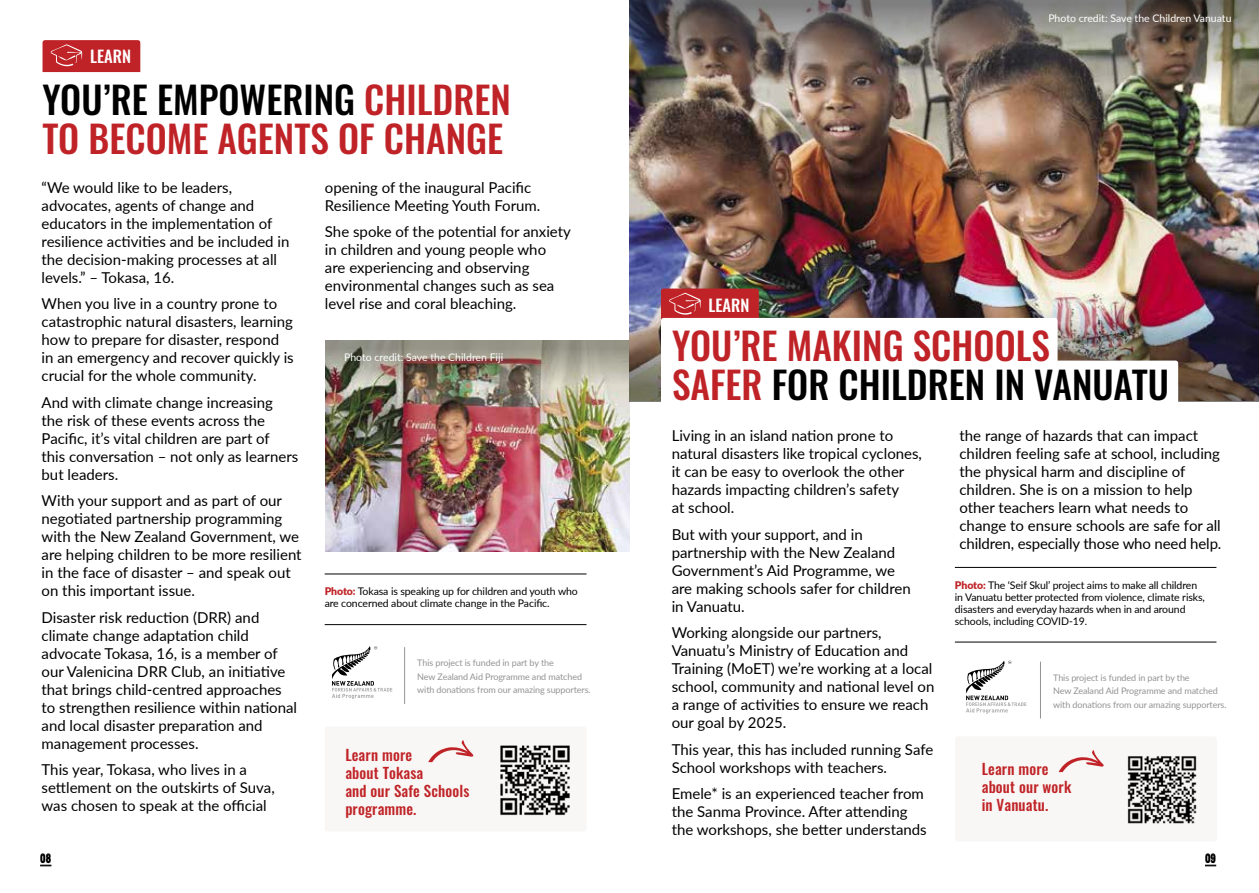
<style>
.page{position:relative;width:1259px;height:893px;background:#fff}
.page>*{position:absolute;margin:0;border:0;box-sizing:border-box;transform-origin:0 0}
.t1{font:500 37.5px/39px "Oswald";color:#c02327}
.t2{font:500 16.5px "Oswald";color:#fff}
.t3{font:15px/18px "Lato";color:#000}
.t4{font:500 15px/18px "Oswald";letter-spacing:.01em;color:#c02327}
.t5{font:10.5px/12px "Lato";letter-spacing:-.01em;color:#000}
.t6{font:10.5px "Lato";color:#fff}
.t7{font:500 10.5px "Oswald";color:#000}
.t8{font:9px/13.5px "Lato";letter-spacing:-.01em;color:#939393}
.s1{color:#000}
.s2{font-weight:900;color:#c02327}
</style>
<div class="page">
<img style="left:325px;top:404px;width:304px;height:147px">
<div style="left:325px;top:726px;width:261px;height:105px;background:#f9f7f5;border-radius:3px"></div>
<svg style="left:428px;top:740px;width:46px;height:23px"></svg>
<hr style="left:325px;top:574px;width:261px;height:1px;background:#000">
<hr style="left:325px;top:624px;width:261px;height:1px;background:#000">
<img style="left:500px;top:745px;width:70px;height:71px">
<img style="left:325px;top:340px;width:304px;height:64px">
<img style="left:630px;top:127px;width:629px;height:141px">
<img style="left:629px;top:268px;width:630px;height:133px">
<div style="left:955px;top:736px;width:262px;height:105px;background:#f9f7f5;border-radius:3px"></div>
<svg style="left:661px;top:289px;width:98px;height:30px;background:#c22b2f"></svg>
<div style="left:672px;top:361px;width:506px;height:47px;background:#fff;border-radius:3px"></div>
<div style="left:661px;top:318px;width:396px;height:90px;background:#fff;border-radius:3px"></div>
<svg style="left:1058px;top:750px;width:46px;height:22px"></svg>
<img style="left:1127px;top:756px;width:70px;height:68px">
<hr style="left:955px;top:567px;width:261px;height:1px;background:#000">
<hr style="left:955px;top:642px;width:261px;height:1px;background:#000">
<img style="left:629px;top:0;width:630px;height:127px">
<hr style="left:1040px;top:662px;width:1px;height:56px;background:#939393">
<hr style="left:404px;top:647px;width:1px;height:57px;background:#939393">
<svg style="left:43px;top:40px;width:97px;height:32px;background:#c22b2f"></svg>
<svg style="left:332px;top:646px;width:60px;height:53px"></svg>
<svg style="left:966px;top:661px;width:60px;height:53px"></svg>
<p class="t2" style="left:90px;top:48px;width:42px">LEARN</p>
<h1 class="t1" style="left:42px;top:82px;width:470px"><span class="s1">YOU’RE EMPOWERING</span> CHILDREN<br>TO BECOME AGENTS OF CHANGE</h1>
<p class="t3" style="left:42px;top:178px;width:249px">“We would like to be leaders, advocates, agents of change and educators in the implementation of resilience activities and be included in the decision-making processes at all levels.” – Tokasa, 16.</p>
<p class="t3" style="left:42px;top:294px;width:254px">When you live in a country prone to catastrophic natural disasters, learning how to prepare for disaster, respond in an emergency and recover quickly is crucial for the whole community.</p>
<p class="t3" style="left:42px;top:393px;width:258px">And with climate change increasing the risk of these events across the<br>Pacific, it’s vital children are part of<br>this conversation – not only as learners but leaders.</p>
<p class="t3" style="left:42px;top:491px;width:262px">With your support and as part of our negotiated partnership programming with the New Zealand Government, we are helping children to be more resilient in the face of disaster – and speak out on this important issue.</p>
<p class="t3" style="left:42px;top:608px;width:257px">Disaster risk reduction (DRR) and climate change adaptation child advocate Tokasa, 16, is a member of our Valenicina DRR Club, an initiative that brings child-centred approaches to strengthen resilience within national and local disaster preparation and management processes.</p>
<p class="t3" style="left:42px;top:760px;width:235px">This year, Tokasa, who lives in a settlement on the outskirts of Suva, was chosen to speak at the official</p>
<p class="t3" style="left:325px;top:178px;width:217px">opening of the inaugural Pacific<br>Resilience Meeting Youth Forum.</p>
<p class="t3" style="left:325px;top:222px;width:247px">She spoke of the potential for anxiety in children and young people who<br>are experiencing and observing environmental changes such as sea level rise and coral bleaching.</p>
<p class="t6" style="left:344px;top:349px;width:161px">Photo credit: Save the Children Fiji</p>
<p class="t5" style="left:325px;top:585px;width:255px"><span class="s2">Photo:</span> Tokasa is speaking up for children and youth who are concerned about climate change in the Pacific.</p>
<p class="t8" style="left:417px;top:656px;width:175px">This project is funded in part by the<br>New Zealand Aid Programme and matched with donations from our amazing supporters.</p>
<p class="t4" style="left:345px;top:746px;width:126px">Learn more<br>about Tokasa<br>and our Safe Schools programme.</p>
<p class="t2" style="left:708px;top:296px;width:42px">LEARN</p>
<p class="t6" style="left:1048px;top:11px;width:185px">Photo credit: Save the Children Vanuatu</p>
<h1 class="t1" style="left:672px;top:329px;width:498px">YOU’RE MAKING SCHOOLS<br>SAFER <span class="s1">FOR CHILDREN IN VANUATU</span></h1>
<p class="t3" style="left:671px;top:426px;width:252px">Living in an island nation prone to natural disasters like tropical cyclones, it can be easy to overlook the other hazards impacting children’s safety<br>at school.</p>
<p class="t3" style="left:671px;top:524px;width:241px">But with your support, and in partnership with the New Zealand<br>Government’s Aid Programme, we are making schools safer for children in Vanuatu.</p>
<p class="t3" style="left:671px;top:623px;width:264px">Working alongside our partners, Vanuatu’s Ministry of Education and Training (MoET) we’re working at a local school, community and national level on a range of activities to ensure we reach our goal by 2025.</p>
<p class="t3" style="left:671px;top:739px;width:263px">This year, this has included running Safe<br>School workshops with teachers.</p>
<p class="t3" style="left:671px;top:784px;width:257px">Emele* is an experienced teacher from the Sanma Province. After attending the workshops, she better understands</p>
<p class="t3" style="left:959px;top:426px;width:263px">the range of hazards that can impact children feeling safe at school, including the physical harm and discipline of children. She is on a mission to help other teachers learn what needs to change to ensure schools are safe for all children, especially those who need help.</p>
<p class="t5" style="left:955px;top:579px;width:251px"><span class="s2">Photo:</span> The ‘Seif Skul’ project aims to make all children in Vanuatu better protected from violence, climate risks, disasters and everyday hazards when in and around schools, including COVID-19.</p>
<p class="t8" style="left:1053px;top:670px;width:175px">This project is funded in part by the<br>New Zealand Aid Programme and matched with donations from our amazing supporters.</p>
<p class="t4" style="left:981px;top:761px;width:91px">Learn more about our work in Vanuatu.</p>
<p class="t7" style="left:40px;top:853px;width:12px">08</p>
<p class="t7" style="left:1205px;top:853px;width:13px">09</p>
</div>
